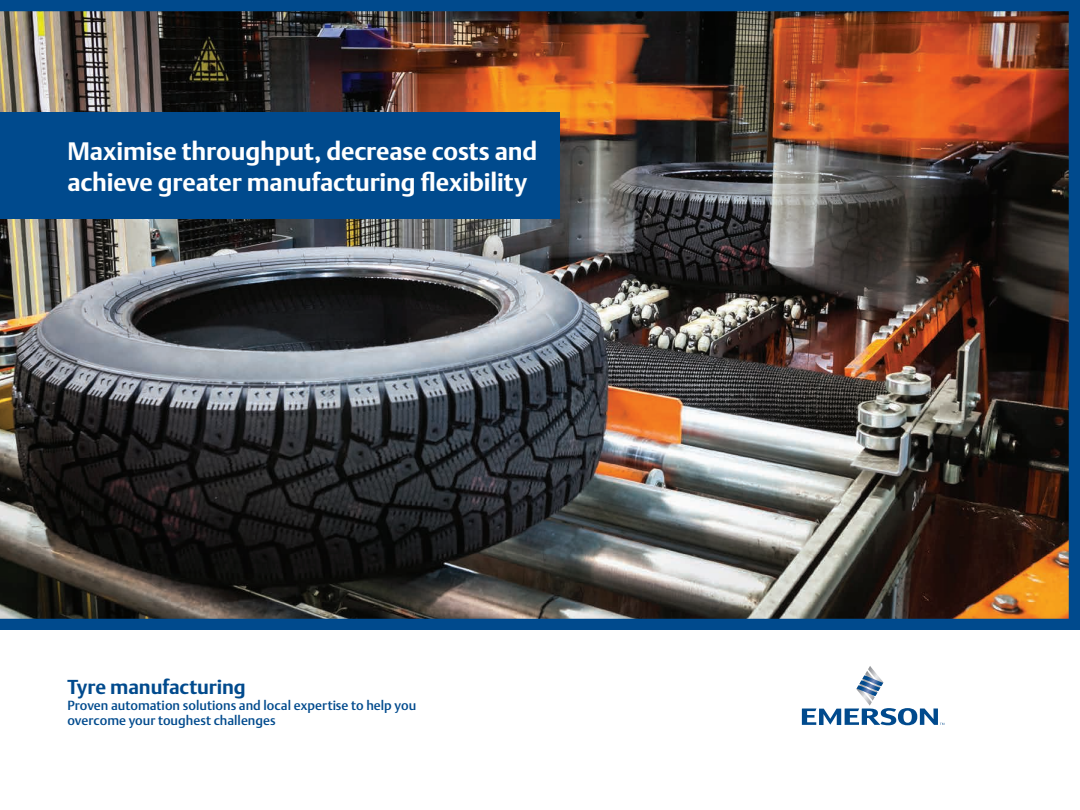
<style>
.page{position:relative;width:1080px;height:810px;background:#fff}
.page>*{position:absolute;margin:0;border:0;box-sizing:border-box;transform-origin:0 0}
.t1{font:700 25px/31.2px "DTL Argo T";letter-spacing:-.005em;color:#fff}
.t2{font:700 20px "DTL Argo T";letter-spacing:-.005em;color:#004a8d}
.t3{font:500 13.12px/15.8px "DTL Argo T";color:#004a8d}
</style>
<div class="page">
<img style="left:0;top:0;width:1080px;height:630px">
<div style="left:0;top:112px;width:560px;height:107px;background:#004a8d"></div>
<svg style="left:802px;top:666px;width:142px;height:59px"></svg>
<h1 class="t1" style="left:68px;top:135px;width:471px">Maximise throughput, decrease costs and achieve greater manufacturing flexibility</h1>
<h2 class="t2" style="left:68px;top:675px;width:180px">Tyre manufacturing</h2>
<p class="t3" style="left:68px;top:697px;width:350px">Proven automation solutions and local expertise to help you overcome your toughest challenges</p>
</div>
